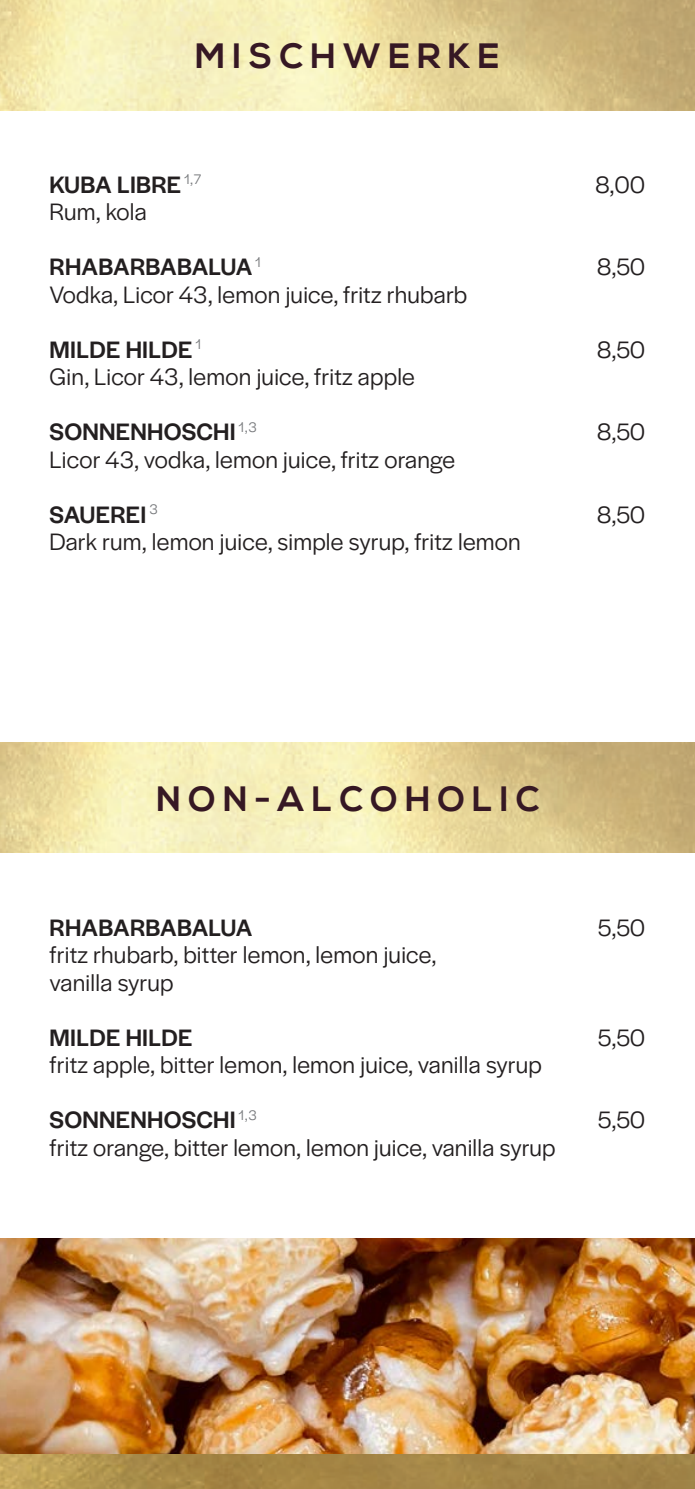
<style>
.page{position:relative;width:695px;height:1489px;background:#fff}
.page>*{position:absolute;margin:0;border:0;box-sizing:border-box;transform-origin:0 0}
.t1{font:700 35px "Nexa";letter-spacing:.2em;color:#361824}
.t2{font:25px/27.5px "Halyard Display";letter-spacing:.01em;color:#231f20}
.t3{font:500 25px/27.5px "Halyard Display";letter-spacing:.01em;color:#231f20}
.s1{font-weight:400}
.s2{font-weight:500}
</style>
<div class="page">
<img style="left:0;top:1238px;width:694px;height:250px">
<img style="left:0;top:0;width:694px;height:110px">
<img style="left:0;top:743px;width:694px;height:110px">
<h1 class="t1" style="left:195px;top:36px;width:306px">MISCHWERKE</h1>
<p class="t3" style="left:50px;top:169px;width:153px">KUBA LIBRE <sup>1,</sup> <sup>7<br></sup><span class="s1">Rum, kola</span></p>
<p class="t2" style="left:595px;top:169px;width:51px">8,00</p>
<p class="t2" style="left:50px;top:252px;width:419px"><span class="s2">RHABARBABALUA</span> <sup>1<br></sup>Vodka, Licor 43, lemon juice, fritz rhubarb</p>
<p class="t2" style="left:597px;top:252px;width:49px">8,50</p>
<p class="t2" style="left:50px;top:334px;width:367px"><span class="s2">MILDE HILDE</span> <sup>1<br></sup>Gin, Licor 43, lemon juice, fritz apple</p>
<p class="t2" style="left:597px;top:334px;width:49px">8,50</p>
<p class="t2" style="left:50px;top:417px;width:407px"><span class="s2">SONNENHOSCHI</span> <sup>1,</sup> <sup>3<br></sup>Licor 43, vodka, lemon juice, fritz orange</p>
<p class="t2" style="left:597px;top:417px;width:49px">8,50</p>
<p class="t2" style="left:50px;top:499px;width:472px"><span class="s2">SAUEREI</span> <sup>3<br></sup>Dark rum, lemon juice, simple syrup, fritz lemon</p>
<p class="t2" style="left:597px;top:499px;width:49px">8,50</p>
<h1 class="t1" style="left:156px;top:778px;width:384px">NON-ALCOHOLIC</h1>
<p class="t3" style="left:50px;top:912px;width:204px">RHABARBABALUA</p>
<p class="t2" style="left:50px;top:939px;width:388px">fritz rhubarb, bitter lemon, lemon juice, vanilla syrup</p>
<p class="t3" style="left:50px;top:1022px;width:144px">MILDE HILDE</p>
<p class="t2" style="left:50px;top:1049px;width:493px">fritz apple, bitter lemon, lemon juice, vanilla syrup</p>
<p class="t2" style="left:597px;top:912px;width:49px">5,50</p>
<p class="t2" style="left:597px;top:1022px;width:49px">5,50</p>
<p class="t2" style="left:50px;top:1104px;width:507px"><span class="s2">SONNENHOSCHI</span> <sup>1,</sup> <sup>3<br></sup>fritz orange, bitter lemon, lemon juice, vanilla syrup</p>
<p class="t2" style="left:597px;top:1104px;width:49px">5,50</p>
</div>
